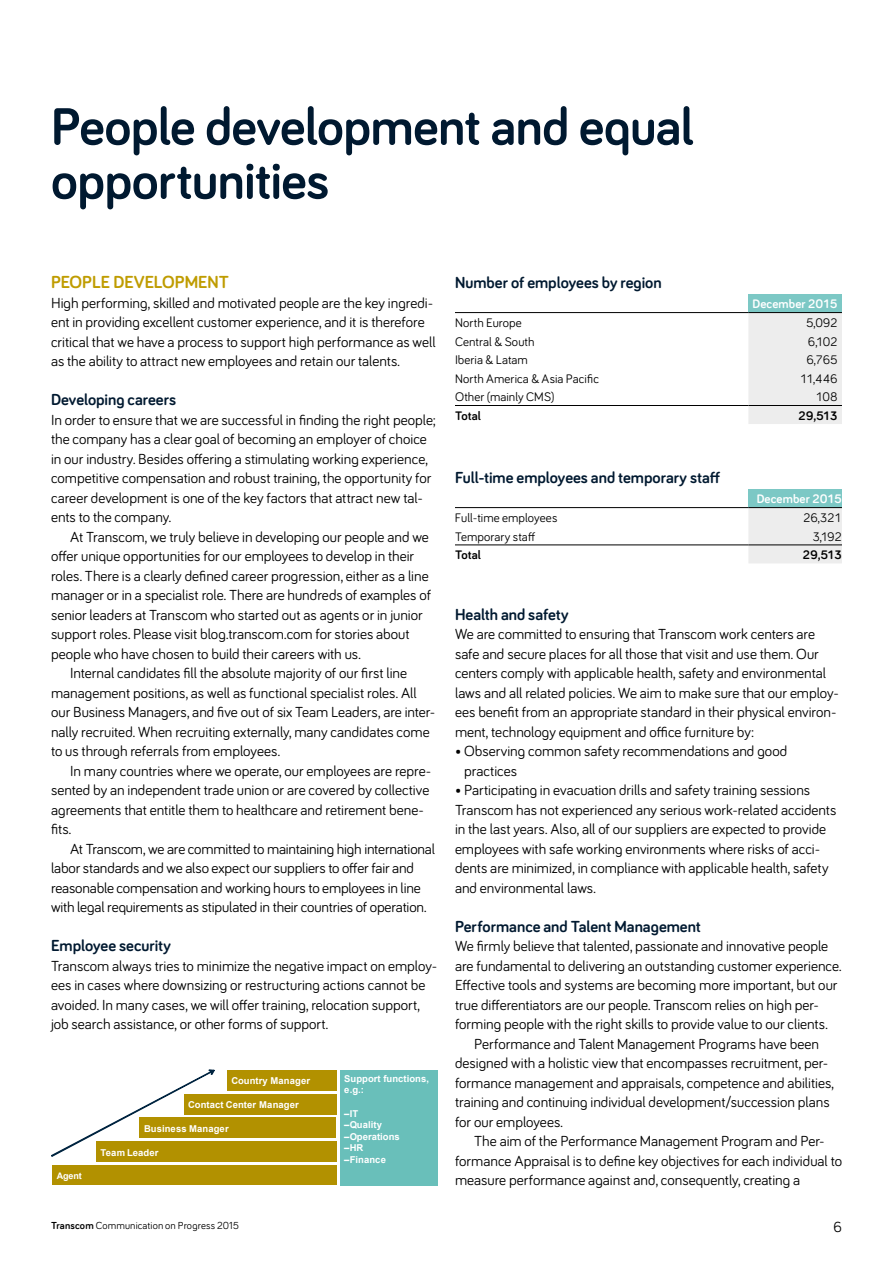
<style>
.page{position:relative;width:893px;height:1263px;background:#fff}
.page>*{position:absolute;margin:0;border:0;box-sizing:border-box;transform-origin:0 0}
.t1{font:700 54px/54px "Bariol";letter-spacing:-.01em;color:#001930}
.t2{font:700 18px "Bariol";letter-spacing:-.005em;color:#bf9c00}
.t3{font:700 16.5px "Bariol";color:#001930}
.t4{font:15px/19.5px "Bariol";color:#000}
.t5{font:12.75px "Bariol";letter-spacing:.005em;color:#000}
.t6{font:700 12.75px "Bariol";letter-spacing:.01em;color:#fff}
.t7{font:700 12.75px "Bariol";letter-spacing:-.015em;color:#000}
.t8{font:10.5px "Bariol";letter-spacing:.015em;color:#000}
.t9{font:700 9.45px/11.6px "Arial";letter-spacing:.005em;color:#fff}
.t10{font:700 9px "Arial";letter-spacing:-.01em;color:#fff}
.s1{font-weight:700}
</style>
<div class="page">
<div style="left:748px;top:294px;width:94px;height:19px;background:#7cc8c5"></div>
<div style="left:748px;top:313px;width:94px;height:111px;background:#ededed"></div>
<hr style="left:455px;top:312px;width:293px;height:1px;background:#000">
<hr style="left:748px;top:312px;width:94px;height:1px;background:#000">
<hr style="left:455px;top:405px;width:293px;height:1px;background:#000">
<hr style="left:748px;top:405px;width:94px;height:1px;background:#000">
<div style="left:748px;top:489px;width:94px;height:19px;background:#7cc8c5"></div>
<div style="left:748px;top:508px;width:94px;height:55px;background:#ededed"></div>
<hr style="left:455px;top:507px;width:293px;height:1px;background:#000">
<hr style="left:748px;top:507px;width:94px;height:1px;background:#000">
<hr style="left:455px;top:545px;width:293px;height:1px;background:#000">
<hr style="left:748px;top:545px;width:94px;height:1px;background:#000">
<div style="left:52px;top:1165px;width:285px;height:20px;background:#b29100"></div>
<div style="left:96px;top:1141px;width:241px;height:21px;background:#b29100"></div>
<div style="left:140px;top:1118px;width:196px;height:20px;background:#b29100"></div>
<div style="left:184px;top:1094px;width:153px;height:20px;background:#b29100"></div>
<div style="left:227px;top:1070px;width:110px;height:20px;background:#b29100"></div>
<div style="left:340px;top:1070px;width:98px;height:115px;background:#69bfba"></div>
<svg style="left:51px;top:1069px;width:164px;height:88px"></svg>
<h1 class="t1" style="left:51px;top:97px;width:644px">People development and equal opportunities</h1>
<p class="t2" style="left:51px;top:270px;width:179px">PEOPLE DEVELOPMENT</p>
<p class="t4" style="left:51px;top:292px;width:386px">High performing, skilled and motivated people are the key ingredi&shy;ent in providing excellent customer experience, and it is therefore critical that we have a process to support high performance as well as the ability to attract new employees and retain our talents.</p>
<p class="t3" style="left:51px;top:388px;width:127px">Developing careers</p>
<p class="t4" style="left:51px;top:409px;width:386px">In order to ensure that we are successful in finding the right people; the company has a clear goal of becoming an employer of choice in our industry. Besides offering a stimulating working experience, competitive compensation and robust training, the opportunity for career development is one of the key factors that attract new tal&shy;ents to the company.</p>
<p class="t4" style="left:70px;top:526px;width:360px">At Transcom, we truly believe in developing our people and we</p>
<p class="t4" style="left:51px;top:546px;width:365px">offer unique opportunities for our employees to develop in their</p>
<p class="t4" style="left:51px;top:565px;width:379px">roles. There is a clearly defined career progression, either as a line</p>
<p class="t4" style="left:51px;top:585px;width:382px">manager or in a specialist role. There are hundreds of examples of</p>
<p class="t4" style="left:51px;top:604px;width:373px">senior leaders at Transcom who started out as agents or in junior</p>
<p class="t4" style="left:51px;top:624px;width:360px">support roles. Please visit blog.transcom.com for stories about</p>
<p class="t4" style="left:51px;top:643px;width:311px">people who have chosen to build their careers with us.</p>
<p class="t4" style="left:70px;top:663px;width:338px">Internal candidates fill the absolute majority of our first line</p>
<p class="t4" style="left:51px;top:682px;width:367px">management positions, as well as functional specialist roles. All</p>
<p class="t4" style="left:51px;top:702px;width:386px">our Business Managers, and five out of six Team Leaders, are inter-</p>
<p class="t4" style="left:51px;top:721px;width:380px">nally recruited. When recruiting externally, many candidates come</p>
<p class="t4" style="left:51px;top:741px;width:231px">to us through referrals from employees.</p>
<p class="t4" style="left:70px;top:760px;width:363px">In many countries where we operate, our employees are repre-</p>
<p class="t4" style="left:51px;top:780px;width:380px">sented by an independent trade union or are covered by collective</p>
<p class="t4" style="left:51px;top:799px;width:374px">agreements that entitle them to healthcare and retirement bene-</p>
<p class="t4" style="left:51px;top:819px;width:22px">fits.</p>
<p class="t4" style="left:70px;top:838px;width:366px">At Transcom, we are committed to maintaining high international</p>
<p class="t4" style="left:51px;top:858px;width:365px">labor standards and we also expect our suppliers to offer fair and</p>
<p class="t4" style="left:51px;top:877px;width:371px">reasonable compensation and working hours to employees in line</p>
<p class="t4" style="left:51px;top:897px;width:377px">with legal requirements as stipulated in their countries of operation.</p>
<p class="t3" style="left:51px;top:934px;width:121px">Employee security</p>
<p class="t4" style="left:51px;top:955px;width:388px">Transcom always tries to minimize the negative impact on employ&shy;ees in cases where downsizing or restructuring actions cannot be avoided. In many cases, we will offer training, relocation support, job search assistance, or other forms of support.</p>
<p class="t10" style="left:57px;top:1169px;width:27px">Agent</p>
<p class="t9" style="left:231px;top:1075px;width:80px">Country Manager</p>
<p class="t9" style="left:344px;top:1073px;width:86px">Support functions, e.g.:</p>
<p class="t9" style="left:344px;top:1108px;width:57px">–IT<br>–Quality –Operations –HR –Finance</p>
<p class="t9" style="left:188px;top:1099px;width:112px">Contact Center Manager</p>
<p class="t9" style="left:144px;top:1123px;width:86px">Business Manager</p>
<p class="t9" style="left:101px;top:1147px;width:60px">Team Leader</p>
<p class="t3" style="left:455px;top:271px;width:208px">Number of employees by region</p>
<p class="t6" style="left:752px;top:295px;width:87px">December 2015</p>
<p class="t5" style="left:455px;top:314px;width:68px">North Europe</p>
<p class="t5" style="left:806px;top:314px;width:33px">5,092</p>
<p class="t5" style="left:455px;top:333px;width:81px">Central &amp; South</p>
<p class="t5" style="left:808px;top:333px;width:31px">6,102</p>
<p class="t5" style="left:455px;top:351px;width:74px">Iberia &amp; Latam</p>
<p class="t5" style="left:806px;top:351px;width:33px">6,765</p>
<p class="t5" style="left:455px;top:370px;width:145px">North America &amp; Asia Pacific</p>
<p class="t5" style="left:800px;top:370px;width:39px">11,446</p>
<p class="t5" style="left:455px;top:388px;width:101px">Other (mainly CMS)</p>
<p class="t5" style="left:816px;top:388px;width:23px">108</p>
<p class="t7" style="left:455px;top:407px;width:27px">Total</p>
<p class="t7" style="left:798px;top:407px;width:41px">29,513</p>
<p class="t3" style="left:455px;top:466px;width:267px">Full-time employees and temporary staff</p>
<p class="t6" style="left:757px;top:490px;width:87px">December 2015</p>
<p class="t5" style="left:455px;top:509px;width:104px">Full-time employees</p>
<p class="t5" style="left:803px;top:509px;width:40px">26,321</p>
<p class="t5" style="left:455px;top:528px;width:82px">Temporary staff</p>
<p class="t5" style="left:812px;top:528px;width:31px">3,192</p>
<p class="t7" style="left:455px;top:546px;width:27px">Total</p>
<p class="t7" style="left:802px;top:546px;width:41px">29,513</p>
<p class="t3" style="left:455px;top:603px;width:115px">Health and safety</p>
<p class="t4" style="left:455px;top:624px;width:386px">We are committed to ensuring that Transcom work centers are safe and secure places for all those that visit and use them. Our centers comply with applicable health, safety and environmental laws and all related policies. We aim to make sure that our employ&shy;ees benefit from an appropriate standard in their physical environ&shy;ment, technology equipment and office furniture by:</p>
<p class="t4" style="left:464px;top:741px;width:325px;text-indent:-9px">• Observing common safety recommendations and good practices</p>
<p class="t4" style="left:455px;top:780px;width:383px">• Participating in evacuation drills and safety training sessions Transcom has not experienced any serious work-related accidents in the last years. Also, all of our suppliers are expected to provide employees with safe working environments where risks of acci&shy;dents are minimized, in compliance with applicable health, safety and environmental laws.</p>
<p class="t3" style="left:455px;top:915px;width:247px">Performance and Talent Management</p>
<p class="t4" style="left:455px;top:936px;width:375px">We firmly believe that talented, passionate and innovative people</p>
<p class="t4" style="left:455px;top:955px;width:388px">are fundamental to delivering an outstanding customer experience.</p>
<p class="t4" style="left:455px;top:975px;width:384px">Effective tools and systems are becoming more important, but our</p>
<p class="t4" style="left:455px;top:994px;width:365px">true differentiators are our people. Transcom relies on high per-</p>
<p class="t4" style="left:455px;top:1014px;width:374px">forming people with the right skills to provide value to our clients.</p>
<p class="t4" style="left:474px;top:1033px;width:346px">Performance and Talent Management Programs have been</p>
<p class="t4" style="left:455px;top:1053px;width:375px">designed with a holistic view that encompasses recruitment, per-</p>
<p class="t4" style="left:455px;top:1072px;width:380px">formance management and appraisals, competence and abilities,</p>
<p class="t4" style="left:455px;top:1092px;width:376px">training and continuing individual development/succession plans</p>
<p class="t4" style="left:455px;top:1111px;width:110px">for our employees.</p>
<p class="t4" style="left:474px;top:1131px;width:352px">The aim of the Performance Management Program and Per-</p>
<p class="t4" style="left:455px;top:1150px;width:388px">formance Appraisal is to define key objectives for each individual to</p>
<p class="t4" style="left:455px;top:1170px;width:347px">measure performance against and, consequently, creating a</p>
<p class="t8" style="left:51px;top:1218px;width:189px"><span class="s1">Transcom</span> Communication on Progress 2015</p>
<p class="t4" style="left:833px;top:1217px;width:10px">6</p>
</div>
